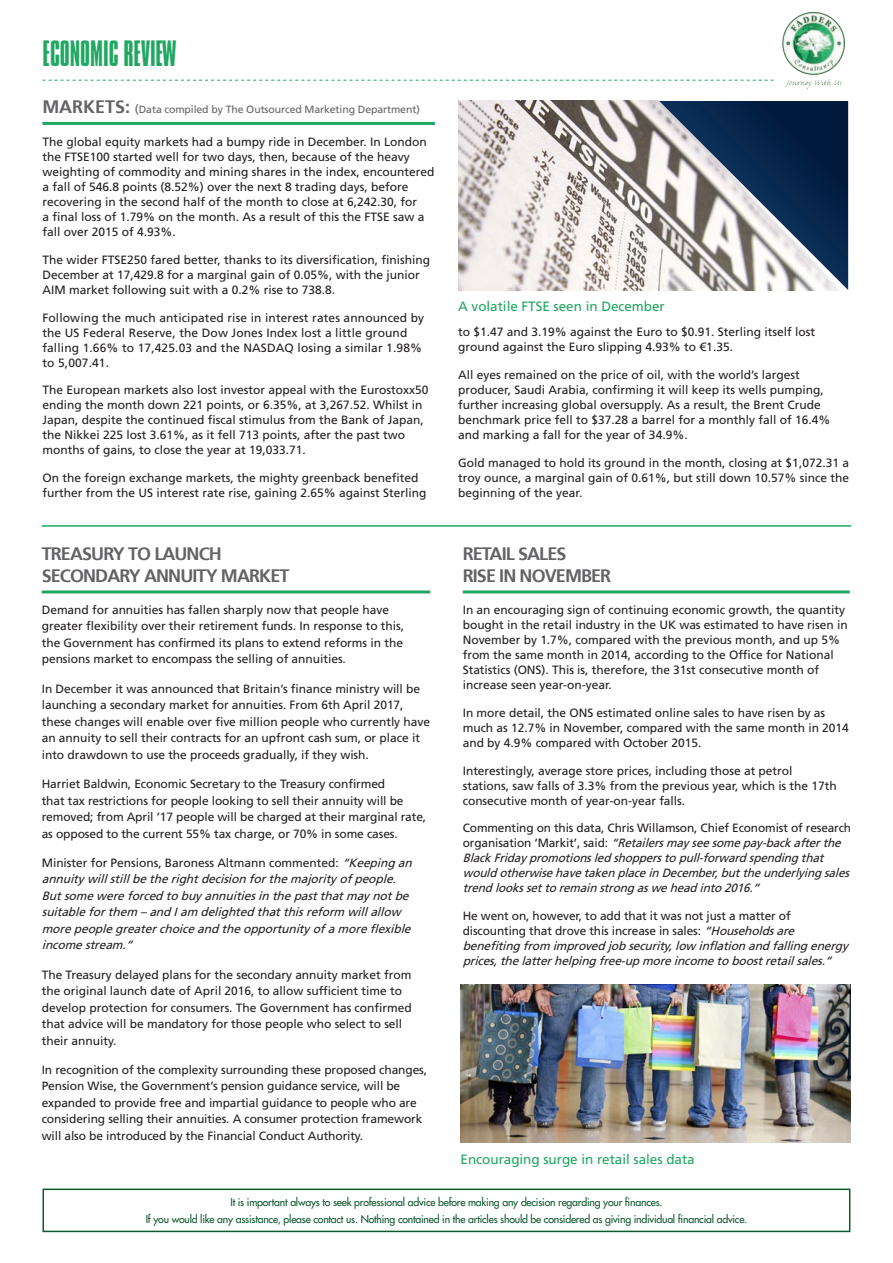
<style>
.page{position:relative;width:893px;height:1263px;background:#fff}
.page>*{position:absolute;margin:0;border:0;box-sizing:border-box;transform-origin:0 0}
.t1{font:300 31.5px "Compacta BT";color:#20a762}
.t2{font:700 18px/21.6px "Frutiger LT Std";letter-spacing:-.05em;color:#636366}
.t3{font:13.5px "Frutiger LT Std";letter-spacing:-.005em;color:#20a762}
.t4{font:12px/15px "Frutiger LT Std";letter-spacing:-.005em;color:#231f20}
.t5{font:italic 12px/15px "Frutiger LT Std";color:#231f20}
.t6{font:10.5px/16.5px "Futura LT";letter-spacing:-.02em;color:#0d572e;text-align:center}
.t7{font:10.5px "Frutiger LT Std";letter-spacing:-.01em;color:#636366}
.s1{font-weight:700;font-size:18px}
.s2{font-size:12px}
.s3{font-style:normal}
</style>
<div class="page">
<img style="left:771px;top:11px;width:74px;height:79px">
<div style="left:43px;top:1188px;width:807px;height:44px;border:2px solid #0d572e"></div>
<svg style="left:43px;top:80px;width:731px;height:1px"></svg>
<hr style="left:42px;top:122px;width:393px;height:3px;background:#20a762">
<hr style="left:42px;top:590px;width:388px;height:3px;background:#20a762">
<hr style="left:463px;top:590px;width:387px;height:3px;background:#20a762">
<img style="left:458px;top:101px;width:201px;height:189px">
<img style="left:461px;top:984px;width:389px;height:158px">
<hr style="left:42px;top:525px;width:809px;height:2px;background:#20a762">
<svg style="left:659px;top:101px;width:189px;height:189px"></svg>
<h1 class="t1" style="left:43px;top:36px;width:135px">ECONOMIC REVIEW</h1>
<p class="t7" style="left:42px;top:104px;width:379px"><span class="s1">MARKETS:</span> <span class="s2">(</span>Data compiled by The Outsourced Marketing Department)</p>
<p class="t4" style="left:42px;top:134px;width:394px">The global equity markets had a bumpy ride in December. In London the FTSE100 started well for two days, then, because of the heavy weighting of commodity and mining shares in the index, encountered a fall of 546.8 points (8.52%) over the next 8 trading days, before recovering in the second half of the month to close at 6,242.30, for<br>a final loss of 1.79% on the month. As a result of this the FTSE saw a fall over 2015 of 4.93%.</p>
<p class="t4" style="left:42px;top:252px;width:389px">The wider FTSE250 fared better, thanks to its diversification, finishing<br>December at 17,429.8 for a marginal gain of 0.05%, with the junior<br>AIM market following suit with a 0.2% rise to 738.8.</p>
<p class="t4" style="left:42px;top:310px;width:383px">Following the much anticipated rise in interest rates announced by the US Federal Reserve, the Dow Jones Index lost a little ground falling 1.66% to 17,425.03 and the NASDAQ losing a similar 1.98% to 5,007.41.</p>
<p class="t4" style="left:42px;top:383px;width:388px">The European markets also lost investor appeal with the Eurostoxx50 ending the month down 221 points, or 6.35%, at 3,267.52. Whilst in Japan, despite the continued fiscal stimulus from the Bank of Japan, the Nikkei 225 lost 3.61%, as it fell 713 points, after the past two months of gains, to close the year at 19,033.71.</p>
<p class="t4" style="left:42px;top:470px;width:386px">On the foreign exchange markets, the mighty greenback benefited further from the US interest rate rise, gaining 2.65% against Sterling</p>
<h2 class="t2" style="left:42px;top:543px;width:249px">TREASURY TO LAUNCH<br>SECONDARY ANNUITY MARKET</h2>
<p class="t4" style="left:42px;top:602px;width:364px;line-height:16.5px">Demand for annuities has fallen sharply now that people have greater flexibility over their retirement funds. In response to this, the Government has confirmed its plans to extend reforms in the pensions market to encompass the selling of annuities.</p>
<p class="t4" style="left:42px;top:680px;width:390px;line-height:16.5px">In December it was announced that Britain’s finance ministry will be launching a secondary market for annuities. From 6th April 2017, these changes will enable over five million people who currently have an annuity to sell their contracts for an upfront cash sum, or place it into drawdown to use the proceeds gradually, if they wish.</p>
<p class="t4" style="left:42px;top:776px;width:386px;line-height:16.5px">Harriet Baldwin, Economic Secretary to the Treasury confirmed<br>that tax restrictions for people looking to sell their annuity will be removed; from April ’17 people will be charged at their marginal rate, as opposed to the current 55% tax charge, or 70% in some cases.</p>
<p class="t5" style="left:42px;top:854px;width:375px;line-height:16.5px"><span class="s3">Minister for Pensions, Baroness Altmann commented:</span> “Keeping an annuitywillstillbetherightdecision forthemajorityofpeople.<br>Butsomewereforced to buyannuitiesin thepastthatmaynotbe suitableforthem –and Iam delighted thatthisreform willallow morepeoplegreaterchoiceand theopportunityofamoreflexible incomestream.”</p>
<p class="t4" style="left:42px;top:966px;width:371px;line-height:16.5px">The Treasury delayed plans for the secondary annuity market from the original launch date of April 2016, to allow sufficient time to develop protection for consumers. The Government has confirmed that advice will be mandatory for those people who select to sell their annuity.</p>
<p class="t4" style="left:42px;top:1061px;width:387px;line-height:16.5px">In recognition of the complexity surrounding these proposed changes, Pension Wise, the Government’s pension guidance service, will be expanded to provide free and impartial guidance to people who are considering selling their annuities. A consumer protection framework will also be introduced by the Financial Conduct Authority.</p>
<p class="t3" style="left:458px;top:298px;width:208px">A volatile FTSE seen in December</p>
<p class="t4" style="left:458px;top:325px;width:358px">to $1.47 and 3.19% against the Euro to $0.91. Sterling itself lost ground against the Euro slipping 4.93% to €1.35.</p>
<p class="t4" style="left:458px;top:368px;width:374px">All eyes remained on the price of oil, with the world’s largest producer, Saudi Arabia, confirming it will keep its wells pumping, further increasing global oversupply. As a result, the Brent Crude benchmark price fell to $37.28 a barrel for a monthly fall of 16.4% and marking a fall for the year of 34.9%.</p>
<p class="t4" style="left:458px;top:455px;width:392px;text-align:justify">Gold managed to hold its ground in the month, closing at $1,072.31 a troy ounce, a marginal gain of 0.61%, but still down 10.57% since the beginning of the year.</p>
<h2 class="t2" style="left:463px;top:543px;width:150px">RETAIL SALES<br>RISE IN NOVEMBER</h2>
<p class="t4" style="left:463px;top:602px;width:386px">In an encouraging sign of continuing economic growth, the quantity bought in the retail industry in the UK was estimated to have risen in November by 1.7%, compared with the previous month, and up 5% from the same month in 2014, according to the Office for National Statistics (ONS). This is, therefore, the 31st consecutive month of increase seen year-on-year.</p>
<p class="t4" style="left:463px;top:705px;width:388px">In more detail, the ONS estimated online sales to have risen by as much as 12.7% in November, compared with the same month in 2014 and by 4.9% compared with October 2015.</p>
<p class="t4" style="left:463px;top:763px;width:375px">Interestingly, average store prices, including those at petrol stations, saw falls of 3.3% from the previous year, which is the 17th consecutive month of year-on-year falls.</p>
<p class="t5" style="left:463px;top:821px;width:391px"><span class="s3">Commenting on this data, Chris Willamson, Chief Economist of research o r g a n i s a t i o n ‘ M a r k i t ’ , s a i d :</span> “Retailersmayseesomepay-backafterthe BlackFridaypromotionsledshopperstopull-forwardspendingthat wouldotherwisehavetakenplaceinDecember,buttheunderlyingsales trendlookssettoremainstrongasweheadinto2016.”</p>
<p class="t5" style="left:463px;top:908px;width:390px"><span class="s3">He went on, however, to add that it was not just a matter of discounting that drove this increase in sales:</span> “Householdsare benefitingfrom improvedjobsecurity,low inflationandfallingenergy prices,thelatterhelpingfree-upmoreincometoboostretailsales.”</p>
<p class="t3" style="left:461px;top:1151px;width:236px">Encouraging surge in retail sales data</p>
<p class="t6" style="left:146px;top:1194px;width:603px">It is important always to seek professional advice before making any decision regarding your finances.<br>If you would like any assistance, please contact us. Nothing contained in the articles should be considered as giving individual financial advice.</p>
</div>
